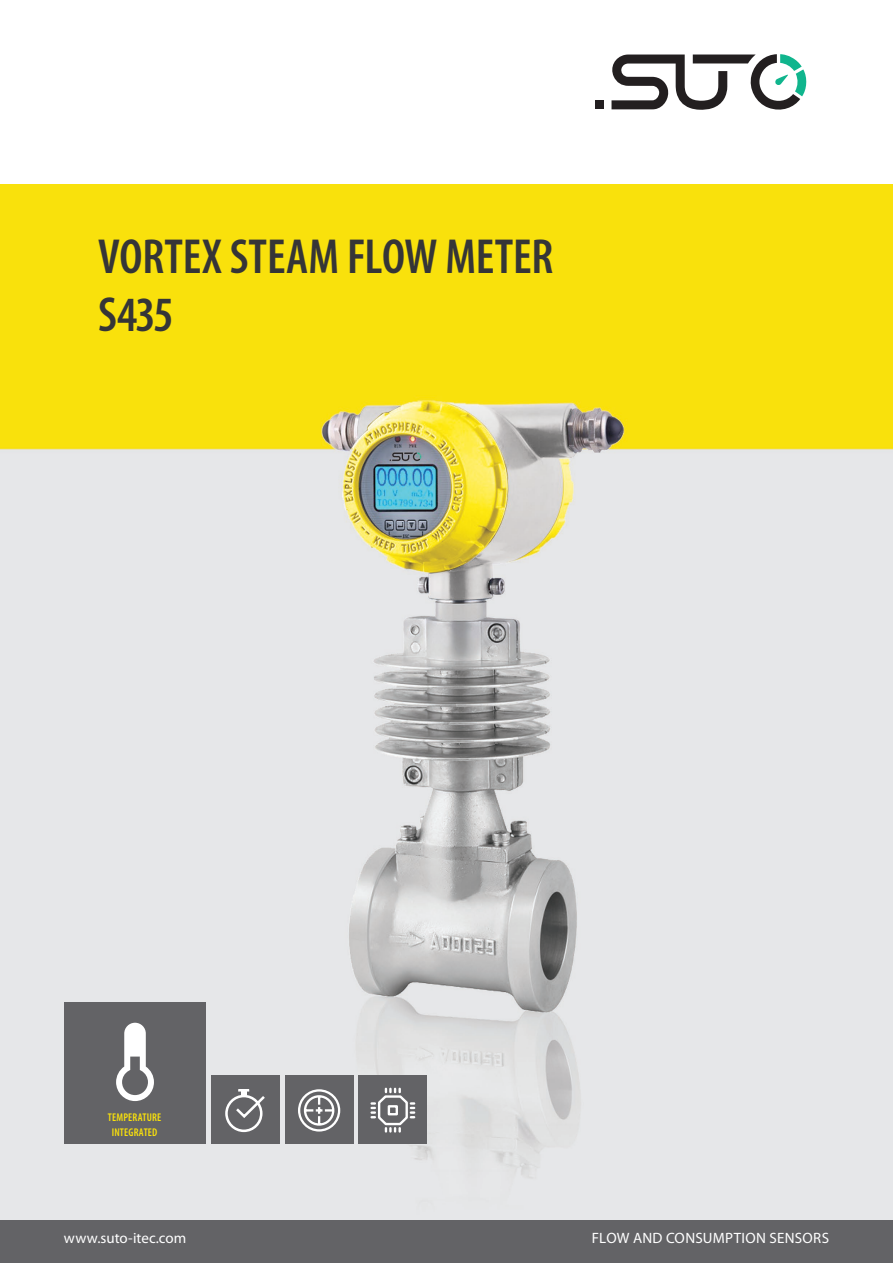
<style>
.page{position:relative;width:893px;height:1263px;background:#fff}
.page>*{position:absolute;margin:0;border:0;box-sizing:border-box;transform-origin:0 0}
.t1{font:600 condensed 49.5px/58.2px "Myriad Pro";letter-spacing:-.005em;color:#353537}
.t2{font:15px "Myriad Pro";letter-spacing:.015em;color:#fff}
.t3{font:600 condensed 11.25px/15px "Myriad Pro";letter-spacing:.02em;color:#fae10b;text-align:center}
</style>
<div class="page">
<div style="left:0;top:1212px;width:893px;height:51px;background:#636366"></div>
<img style="left:0;top:185px;width:893px;height:1034px">
<div style="left:211px;top:1076px;width:68px;height:68px;background:#636366"></div>
<div style="left:285px;top:1076px;width:68px;height:68px;background:#636366"></div>
<div style="left:359px;top:1076px;width:68px;height:68px;background:#636366"></div>
<svg style="left:370px;top:1087px;width:46px;height:46px"></svg>
<svg style="left:225px;top:1089px;width:40px;height:44px"></svg>
<svg style="left:298px;top:1089px;width:42px;height:43px"></svg>
<div style="left:64px;top:1002px;width:141px;height:142px;background:#636366"></div>
<svg style="left:116px;top:1023px;width:38px;height:78px"></svg>
<svg style="left:611px;top:54px;width:196px;height:56px"></svg>
<div style="left:595px;top:100px;width:9px;height:9px;background:#231f20"></div>
<h1 class="t1" style="left:98px;top:228px;width:457px">VORTEX STEAM FLOW METER<br>S435</h1>
<p class="t3" style="left:108px;top:1110px;width:55px">TEMPERATURE<br>INTEGRATED</p>
<p class="t2" style="left:64px;top:1230px;width:124px">www.suto-itec.com</p>
<p class="t2" style="left:592px;top:1230px;width:239px">FLOW AND CONSUMPTION SENSORS</p>
</div>
